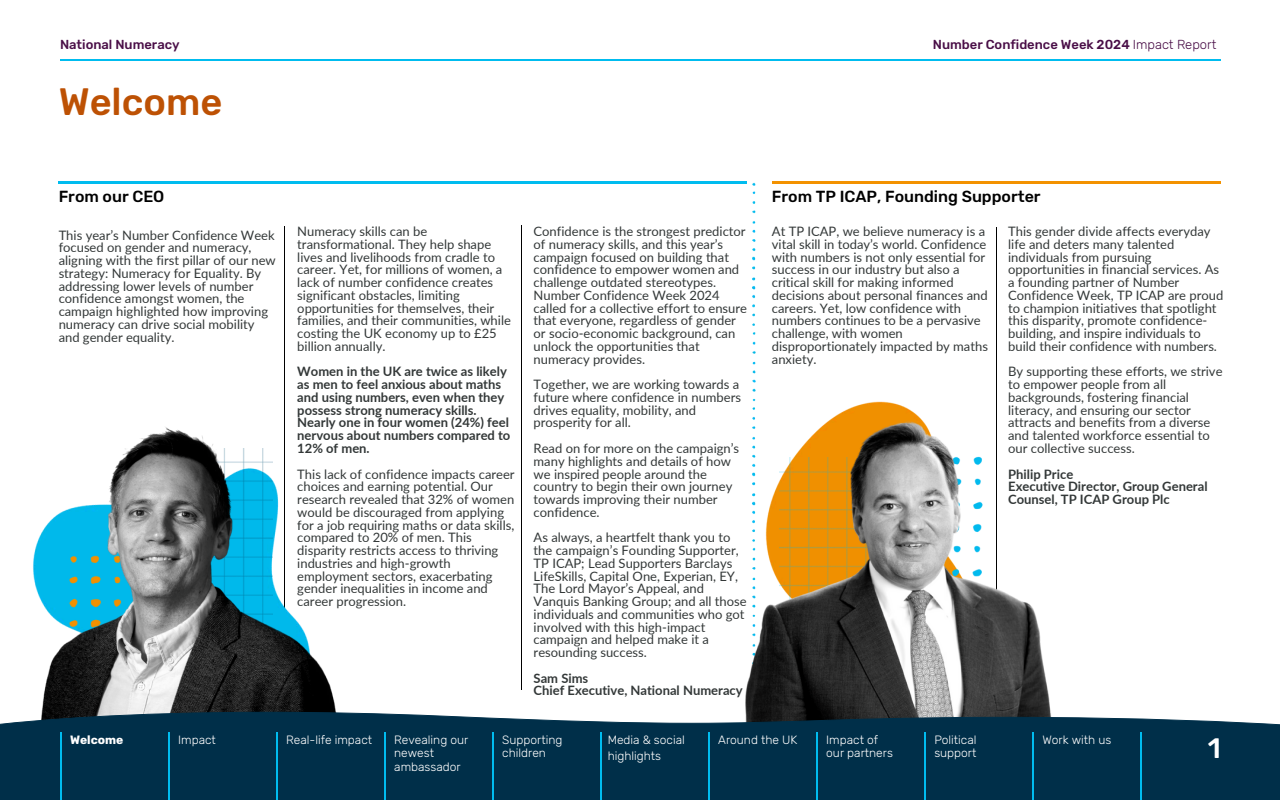
<style>
.page{position:relative;width:1280px;height:800px;background:#fff}
.page>*{position:absolute;margin:0;border:0;box-sizing:border-box;transform-origin:0 0}
.t1{font:500 38px "Rubik";color:#bd5104}
.t2{font:500 28px "Rubik";color:#fff}
.t3{font:500 16px "Rubik";color:#000}
.t4{font:13px/12.8px "Lato";color:#333838}
.t5{font:700 13px/12.8px "Lato";color:#333838}
.t6{font:500 13px "Rubik";color:#490e47}
.t7{font:300 12px/13.5px "Rubik";color:#fff}
.t8{font:700 12px "Rubik";color:#fff}
.s1{font-weight:300}
</style>
<div class="page">
<hr style="left:60px;top:59px;width:1160px;height:1px;background:#00bcef">
<img style="left:752px;top:182px;width:4px;height:220px">
<hr style="left:284px;top:226px;width:1px;height:464px;background:#000">
<hr style="left:996px;top:227px;width:1px;height:464px;background:#000">
<img style="left:745px;top:405px;width:306px;height:306px">
<img style="left:33px;top:427px;width:303px;height:284px">
<hr style="left:521px;top:225px;width:1px;height:464px;background:#000">
<hr style="left:59px;top:181px;width:688px;height:2px;background:#00bcef">
<hr style="left:772px;top:181px;width:448px;height:2px;background:#f39200">
<div style="left:0;top:725px;width:1280px;height:74px;background:#002f49"></div>
<svg style="left:0;top:711px;width:1280px;height:14px"></svg>
<hr style="left:60px;top:732px;width:1px;height:67px;background:#00bcef">
<hr style="left:168px;top:732px;width:1px;height:67px;background:#00bcef">
<hr style="left:276px;top:732px;width:1px;height:67px;background:#00bcef">
<hr style="left:384px;top:732px;width:1px;height:67px;background:#00bcef">
<hr style="left:492px;top:732px;width:1px;height:67px;background:#00bcef">
<hr style="left:600px;top:732px;width:1px;height:67px;background:#00bcef">
<hr style="left:708px;top:732px;width:1px;height:67px;background:#00bcef">
<hr style="left:816px;top:732px;width:1px;height:67px;background:#00bcef">
<hr style="left:924px;top:732px;width:1px;height:67px;background:#00bcef">
<hr style="left:1032px;top:732px;width:1px;height:67px;background:#00bcef">
<hr style="left:1140px;top:732px;width:1px;height:67px;background:#00bcef">
<h3 class="t6" style="left:60px;top:37px;width:121px">National Numeracy</h3>
<p class="t6" style="left:932px;top:37px;width:285px">Number Confidence Week 2024 <span class="s1">Impact Report</span></p>
<h1 class="t1" style="left:59px;top:79px;width:165px">Welcome</h1>
<p class="t3" style="left:59px;top:187px;width:107px">From our CEO</p>
<h2 class="t3" style="left:772px;top:187px;width:270px">From TP ICAP, Founding Supporter</h2>
<h2 class="t4" style="left:297px;top:225px;width:215px">Numeracy skills can be transformational. They help shape lives and livelihoods from cradle to career. Yet, for millions of women, a lack of number confidence creates significant obstacles, limiting opportunities for themselves, their families, and their communities, while costing the UK economy up to £25 billion annually.</h2>
<p class="t5" style="left:297px;top:365px;width:215px">Women in the UK are twice as likely as men to feel anxious about maths and using numbers, even when they possess strong numeracy skills.<br>Nearly one in four women (24%) feel nervous about numbers compared to<br>12% of men.</p>
<h3 class="t4" style="left:297px;top:467px;width:219px">This lack of confidence impacts career choices and earning potential. Our research revealed that 32% of women would be discouraged from applying for a job requiring maths or data skills, compared to 20% of men. This disparity restricts access to thriving industries and high-growth employment sectors, exacerbating gender inequalities in income and career progression.</h3>
<p class="t4" style="left:533px;top:225px;width:215px">Confidence is the strongest predictor of numeracy skills, and this year’s campaign focused on building that confidence to empower women and challenge outdated stereotypes.<br>Number Confidence Week 2024 called for a collective effort to ensure that everyone, regardless of gender or socio-economic background, can unlock the opportunities that numeracy provides.</p>
<p class="t4" style="left:533px;top:378px;width:209px">Together, we are working towards a future where confidence in numbers drives equality, mobility, and prosperity for all.</p>
<p class="t4" style="left:533px;top:441px;width:207px">Read on for more on the campaign’s many highlights and details of how we inspired people around the country to begin their own journey towards improving their number confidence.</p>
<p class="t4" style="left:533px;top:531px;width:215px">As always, a heartfelt thank you to the campaign’s Founding Supporter,<br>TP ICAP; Lead Supporters Barclays<br>LifeSkills, Capital One, Experian, EY,<br>The Lord Mayor’s Appeal, and<br>Vanquis Banking Group; and all those individuals and communities who got involved with this high-impact campaign and helped make it a resounding success.</p>
<p class="t5" style="left:533px;top:671px;width:211px">Sam Sims<br>Chief Executive, National Numeracy</p>
<h3 class="t4" style="left:772px;top:225px;width:217px">At TP ICAP, we believe numeracy is a vital skill in today’s world. Confidence with numbers is not only essential for success in our industry but also a critical skill for making informed decisions about personal finances and careers. Yet, low confidence with numbers continues to be a pervasive challenge, with women disproportionately impacted by maths anxiety.</h3>
<p class="t4" style="left:1008px;top:225px;width:217px">This gender divide affects everyday life and deters many talented individuals from pursuing opportunities in financial services. As a founding partner of Number Confidence Week, TP ICAP are proud to champion initiatives that spotlight this disparity, promote confidence&shy;building, and inspire individuals to build their confidence with numbers.</p>
<p class="t4" style="left:1008px;top:365px;width:216px">By supporting these efforts, we strive to empower people from all backgrounds, fostering financial literacy, and ensuring our sector attracts and benefits from a diverse and talented workforce essential to our collective success.</p>
<p class="t5" style="left:1008px;top:467px;width:201px">Philip Price<br>Executive Director, Group General<br>Counsel, TP ICAP Group Plc</p>
<p class="t4" style="left:59px;top:228px;width:219px">This year’s Number Confidence Week focused on gender and numeracy, aligning with the first pillar of our new strategy: Numeracy for Equality. By addressing lower levels of number confidence amongst women, the campaign highlighted how improving numeracy can drive social mobility and gender equality.</p>
<p class="t7" style="left:607px;top:731px;width:79px;line-height:16.5px">Media &amp; social highlights</p>
<p class="t7" style="left:718px;top:732px;width:81px">Around the UK</p>
<h3 class="t7" style="left:826px;top:732px;width:68px">Impact of our partners</h3>
<p class="t7" style="left:934px;top:732px;width:44px">Political support</p>
<h3 class="t8" style="left:70px;top:732px;width:55px">Welcome</h3>
<p class="t7" style="left:178px;top:732px;width:39px">Impact</p>
<p class="t7" style="left:286px;top:732px;width:87px">Real-life impact</p>
<p class="t7" style="left:394px;top:732px;width:76px">Revealing our newest ambassador</p>
<p class="t7" style="left:502px;top:732px;width:62px">Supporting children</p>
<p class="t7" style="left:1042px;top:732px;width:70px">Work with us</p>
<p class="t2" style="left:1207px;top:732px;width:14px">1</p>
</div>
